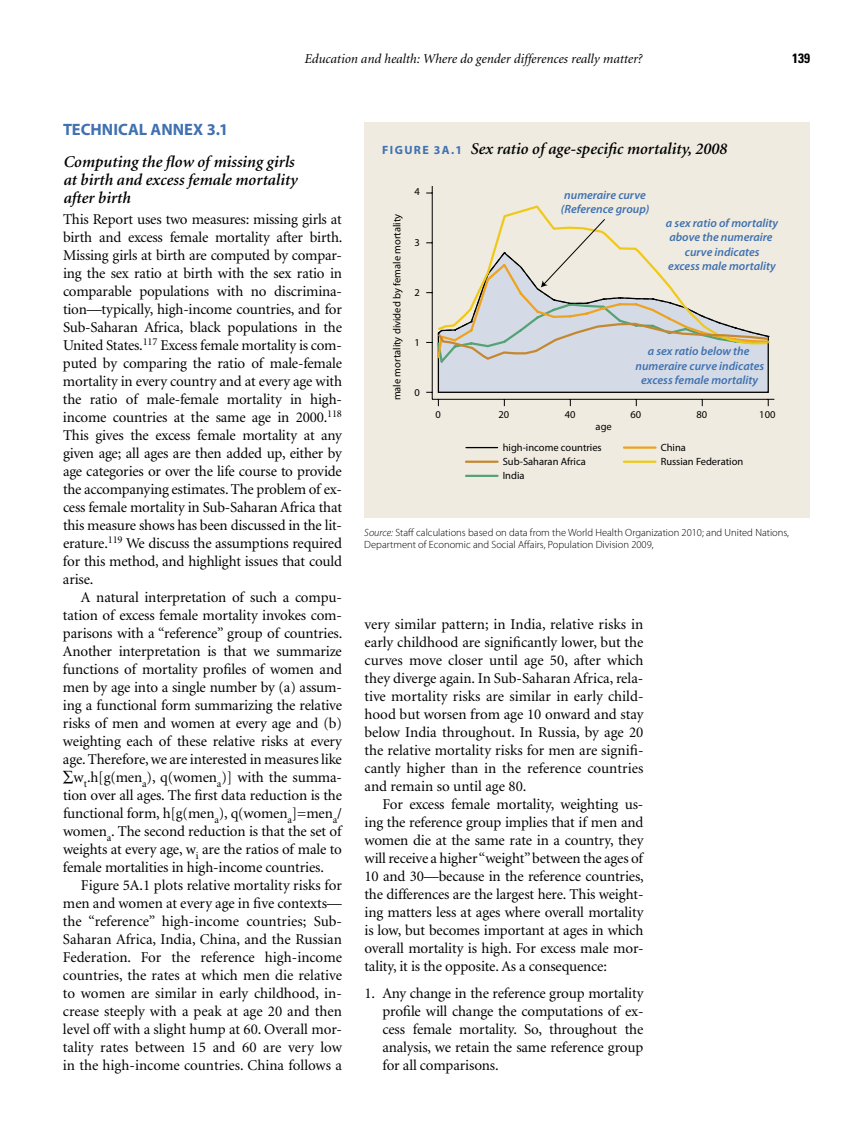
<style>
.page{position:relative;width:864px;height:1134px;background:#fff}
.page>*{position:absolute;margin:0;border:0;box-sizing:border-box;transform-origin:0 0}
.t1{font:italic 600 16.5px/18px "Minion";color:#000}
.t2{font:700 16.5px "Myriad";letter-spacing:.005em;color:#4071b0}
.t3{font:15px/18px "Minion";letter-spacing:-.01em;color:#000;text-align:justify}
.t4{font:italic 13.5px "Minion";color:#000}
.t5{font:700 condensed 13.5px "Univers";color:#000}
.t6{font:italic 600 12px/14.4px "Myriad Pro";color:#4071b0;text-align:center}
.t7{font:300 10.5px/12px "Myriad Pro";color:#000}
.t8{font:10.5px "Myriad Pro";color:#000}
.s1{font-family:"Myriad Pro";font-weight:700;font-style:normal;font-size:12px;color:#4071b0}
.s2{font-style:italic}
</style>
<div class="page">
<div style="left:364px;top:122px;width:446px;height:396px;background:#efebe0"></div>
<svg style="left:426px;top:186px;width:349px;height:221px"></svg>
<svg style="left:436px;top:204px;width:334px;height:14px"></svg>
<hr style="left:466px;top:475px;width:32px;height:2px;background:#54a275">
<hr style="left:466px;top:447px;width:32px;height:1px;background:#000">
<hr style="left:624px;top:446px;width:32px;height:3px;background:#eea320">
<hr style="left:466px;top:461px;width:32px;height:2px;background:#c58830">
<hr style="left:624px;top:461px;width:32px;height:2px;background:#efc918">
<svg style="left:436px;top:218px;width:335px;height:147px"></svg>
<p class="t4" style="left:304px;top:52px;width:339px">Education and health: Where do gender differences really matter?</p>
<p class="t5" style="left:792px;top:50px;width:19px">139</p>
<p class="t2" style="left:63px;top:121px;width:167px">TECHNICAL ANNEX 3.1</p>
<p class="t1" style="left:63px;top:153px;width:236px">Computing the flow of missing girls at birth and excess female mortality after birth</p>
<p class="t3" style="left:63px;top:211px;width:281px">This Report uses two measures: missing girls at birth and excess female mortality after birth.<br>Missing girls at birth are computed by compar&shy;ing the sex ratio at birth with the sex ratio in comparable populations with no discrimina&shy;tion—typically, high-income countries, and for Sub-Saharan Africa, black populations in the United States.<sup>117</sup> Excess female mortality is com&shy;puted by comparing the ratio of male-female mortality in every country and at every age with the ratio of male-female mortality in high&shy;income countries at the same age in 2000.<sup>118<br></sup>This gives the excess female mortality at any given age; all ages are then added up, either by age categories or over the life course to provide the accompanying estimates. The problem of ex&shy;cess female mortality in Sub-Saharan Africa that this measure shows has been discussed in the lit&shy;erature.<sup>119</sup> We discuss the assumptions required for this method, and highlight issues that could arise.</p>
<p class="t3" style="left:63px;top:589px;width:281px;text-indent:18px">A natural interpretation of such a compu&shy;tation of excess female mortality invokes com&shy;parisons with a “reference” group of countries.<br>Another interpretation is that we summarize functions of mortality profiles of women and men by age into a single number by (a) assum&shy;ing a functional form summarizing the relative risks of men and women at every age and (b) weighting each of these relative risks at every age. Therefore, we are interested in measures like ∑w<sub>t</sub>.h[g(men<sub>a</sub>), q(women<sub>a</sub>)] with the summa&shy;tion over all ages. The first data reduction is the functional form, h[g(men<sub>a</sub>), q(women<sub>a</sub>]=men<sub>a</sub>/ women<sub>a</sub>. The second reduction is that the set of weights at every age, w<sub>i</sub> are the ratios of male to female mortalities in high-income countries.</p>
<p class="t3" style="left:63px;top:877px;width:281px;text-indent:18px">Figure 5A.1 plots relative mortality risks for men and women at every age in five contexts— the “reference” high-income countries; Sub-Saharan Africa, India, China, and the Russian Federation. For the reference high-income countries, the rates at which men die relative to women are similar in early childhood, in&shy;crease steeply with a peak at age 20 and then level off with a slight hump at 60. Overall mor&shy;tality rates between 15 and 60 are very low in the high-income countries. China follows a</p>
<p class="t1" style="left:382px;top:140px;width:346px"><span class="s1">FIGURE 3A.1</span> Sex ratio of age-specific mortality, 2008</p>
<p class="t8" style="left:391px;top:400px;width:188px;rotate:-90deg">male mortality divided by female mortality</p>
<p class="t8" style="left:414px;top:185px;width:7px">4</p>
<p class="t6" style="left:561px;top:187px;width:90px;text-align:left">numeraire curve (Reference group)</p>
<p class="t8" style="left:414px;top:236px;width:7px">3</p>
<p class="t8" style="left:414px;top:286px;width:7px">2</p>
<p class="t6" style="left:666px;top:216px;width:114px">a sex ratio of mortality above the numeraire curve indicates<br>excess male mortality</p>
<p class="t8" style="left:414px;top:336px;width:7px">1</p>
<p class="t8" style="left:414px;top:386px;width:7px">0</p>
<p class="t8" style="left:435px;top:408px;width:7px">0</p>
<p class="t8" style="left:498px;top:408px;width:12px">20</p>
<p class="t8" style="left:565px;top:408px;width:12px">40</p>
<p class="t8" style="left:596px;top:420px;width:18px">age</p>
<p class="t6" style="left:636px;top:344px;width:130px">a sex ratio below the numeraire curve indicates excess female mortality</p>
<p class="t8" style="left:630px;top:408px;width:12px">60</p>
<p class="t8" style="left:696px;top:408px;width:12px">80</p>
<p class="t8" style="left:759px;top:408px;width:18px">100</p>
<p class="t8" style="left:503px;top:441px;width:101px">high-income countries</p>
<p class="t8" style="left:661px;top:441px;width:27px">China</p>
<p class="t8" style="left:503px;top:455px;width:85px">Sub-Saharan Africa</p>
<p class="t8" style="left:661px;top:455px;width:84px">Russian Federation</p>
<p class="t8" style="left:503px;top:469px;width:23px">India</p>
<p class="t7" style="left:364px;top:527px;width:426px"><span class="s2">Source:</span> Staff calculations based on data from the World Health Organization 2010; and United Nations,<br>Department of Economic and Social Affairs, Population Division 2009,</p>
<p class="t3" style="left:364px;top:615px;width:281px">very similar pattern; in India, relative risks in early childhood are significantly lower, but the curves move closer until age 50, after which they diverge again. In Sub-Saharan Africa, rela&shy;tive mortality risks are similar in early child&shy;hood but worsen from age 10 onward and stay below India throughout. In Russia, by age 20 the relative mortality risks for men are signifi&shy;cantly higher than in the reference countries and remain so until age 80.</p>
<p class="t3" style="left:364px;top:795px;width:281px;text-indent:18px">For excess female mortality, weighting us&shy;ing the reference group implies that if men and women die at the same rate in a country, they will receive a higher “weight” between the ages of 10 and 30—because in the reference countries, the differences are the largest here. This weight&shy;ing matters less at ages where overall mortality is low, but becomes important at ages in which overall mortality is high. For excess male mor&shy;tality, it is the opposite. As a consequence:</p>
<p class="t3" style="left:382px;top:984px;width:262px;text-indent:-18px">1. Any change in the reference group mortality profile will change the computations of ex&shy;cess female mortality. So, throughout the analysis, we retain the same reference group for all comparisons.</p>
</div>
